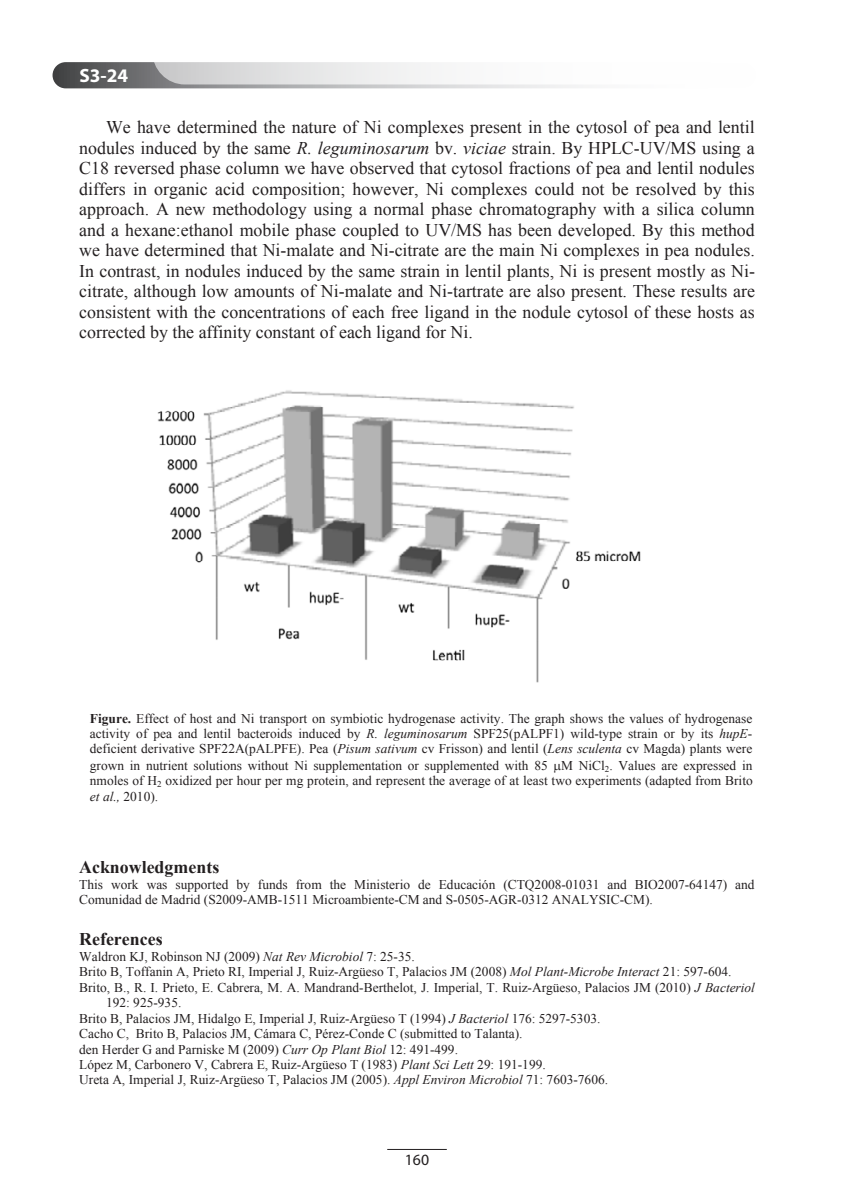
<style>
.page{position:relative;width:844px;height:1191px;background:#fff}
.page>*{position:absolute;margin:0;border:0;box-sizing:border-box;transform-origin:0 0}
.t1{font:700 19.25px "Myriad Pro";color:#fff}
.t2{font:17.85px/20.5px "Times New Roman";color:#231f20;text-align:justify}
.t3{font:700 17.85px "Times New Roman";color:#231f20}
.t4{font:15.75px "Myriad Pro";color:#231f20}
.t5{font:13.47px/15.6px "Times New Roman";color:#231f20;text-align:justify}
.s1{font-style:italic}
.s2{font-weight:700}
</style>
<div class="page">
<svg style="left:52px;top:62px;width:704px;height:26px"></svg>
<div style="left:152px;top:18px;width:691px;height:66px;background:#fff;border-radius:33px"></div>
<img style="left:157px;top:390px;width:484px;height:293px">
<hr style="left:387px;top:1149px;width:59px;height:1px;background:#231f20">
<p class="t1" style="left:79px;top:63px;width:50px">S3-24</p>
<p class="t2" style="left:79px;top:116px;width:677px;text-indent:27px">We have determined the nature of Ni complexes present in the cytosol of pea and lentil nodules induced by the same <span class="s1">R. leguminosarum</span> bv. <span class="s1">viciae</span> strain. By HPLC-UV/MS using a C18 reversed phase column we have observed that cytosol fractions of pea and lentil nodules differs in organic acid composition; however, Ni complexes could not be resolved by this approach. A new methodology using a normal phase chromatography with a silica column and a hexane:ethanol mobile phase coupled to UV/MS has been developed. By this method we have determined that Ni-malate and Ni-citrate are the main Ni complexes in pea nodules.<br>In contrast, in nodules induced by the same strain in lentil plants, Ni is present mostly as Ni&shy;citrate, although low amounts of Ni-malate and Ni-tartrate are also present. These results are consistent with the concentrations of each free ligand in the nodule cytosol of these hosts as corrected by the affinity constant of each ligand for Ni.</p>
<p class="t5" style="left:90px;top:710px;width:664px"><span class="s2">Figure.</span> Effect of host and Ni transport on symbiotic hydrogenase activity. The graph shows the values of hydrogenase activity of pea and lentil bacteroids induced by <span class="s1">R. leguminosarum</span> SPF25(pALPF1) wild-type strain or by its <span class="s1">hupE&shy;</span>deficient derivative SPF22A(pALPFE). Pea (<span class="s1">Pisum sativum</span> cv Frisson) and lentil (<span class="s1">Lens sculenta</span> cv Magda) plants were grown in nutrient solutions without Ni supplementation or supplemented with 85 M NiCl<sub>2</sub>. Values are expressed in nmoles of H<sub>2</sub> oxidized per hour per mg protein, and represent the average of at least two experiments (adapted from Brito <span class="s1">et al.,</span> 2010).</p>
<p class="t3" style="left:79px;top:854px;width:141px">Acknowledgments</p>
<p class="t5" style="left:79px;top:876px;width:676px">This work was supported by funds from the Ministerio de Educación (CTQ2008-01031 and BIO2007-64147) and<br>Comunidad de Madrid (S2009-AMB-1511 Microambiente-CM and S-0505-AGR-0312 ANALYSIC-CM).</p>
<p class="t3" style="left:79px;top:926px;width:85px">References</p>
<p class="t5" style="left:79px;top:948px;width:337px">Waldron KJ, Robinson NJ (2009) <span class="s1">Nat Rev Microbiol</span> 7: 25-35.</p>
<p class="t5" style="left:79px;top:964px;width:653px">Brito B, Toffanin A, Prieto RI, Imperial J, Ruiz-Argüeso T, Palacios JM (2008) <span class="s1">Mol Plant-Microbe Interact</span> 21: 597-604.</p>
<p class="t5" style="left:79px;top:979px;width:677px">Brito, B., R. I. Prieto, E. Cabrera, M. A. Mandrand-Berthelot, J. Imperial, T. Ruiz-Argüeso, Palacios JM (2010) <span class="s1">J Bacteriol</span></p>
<p class="t5" style="left:106px;top:994px;width:77px">192: 925-935.</p>
<p class="t5" style="left:79px;top:1010px;width:522px">Brito B, Palacios JM, Hidalgo E, Imperial J, Ruiz-Argüeso T (1994) <span class="s1">J Bacteriol</span> 176: 5297-5303.</p>
<p class="t5" style="left:79px;top:1025px;width:444px">Cacho C, Brito B, Palacios JM, Cámara C, Pérez-Conde C (submitted to Talanta).</p>
<p class="t5" style="left:79px;top:1041px;width:380px">den Herder G and Parniske M (2009) <span class="s1">Curr Op Plant Biol</span> 12: 491-499.</p>
<p class="t5" style="left:79px;top:1056px;width:468px">López M, Carbonero V, Cabrera E, Ruiz-Argüeso T (1983) <span class="s1">Plant Sci Lett</span> 29: 191-199.</p>
<p class="t5" style="left:79px;top:1071px;width:530px">Ureta A, Imperial J, Ruiz-Argüeso T, Palacios JM (2005). <span class="s1">Appl Environ Microbiol</span> 71: 7603-7606.</p>
<p class="t4" style="left:405px;top:1149px;width:26px">160</p>
</div>
